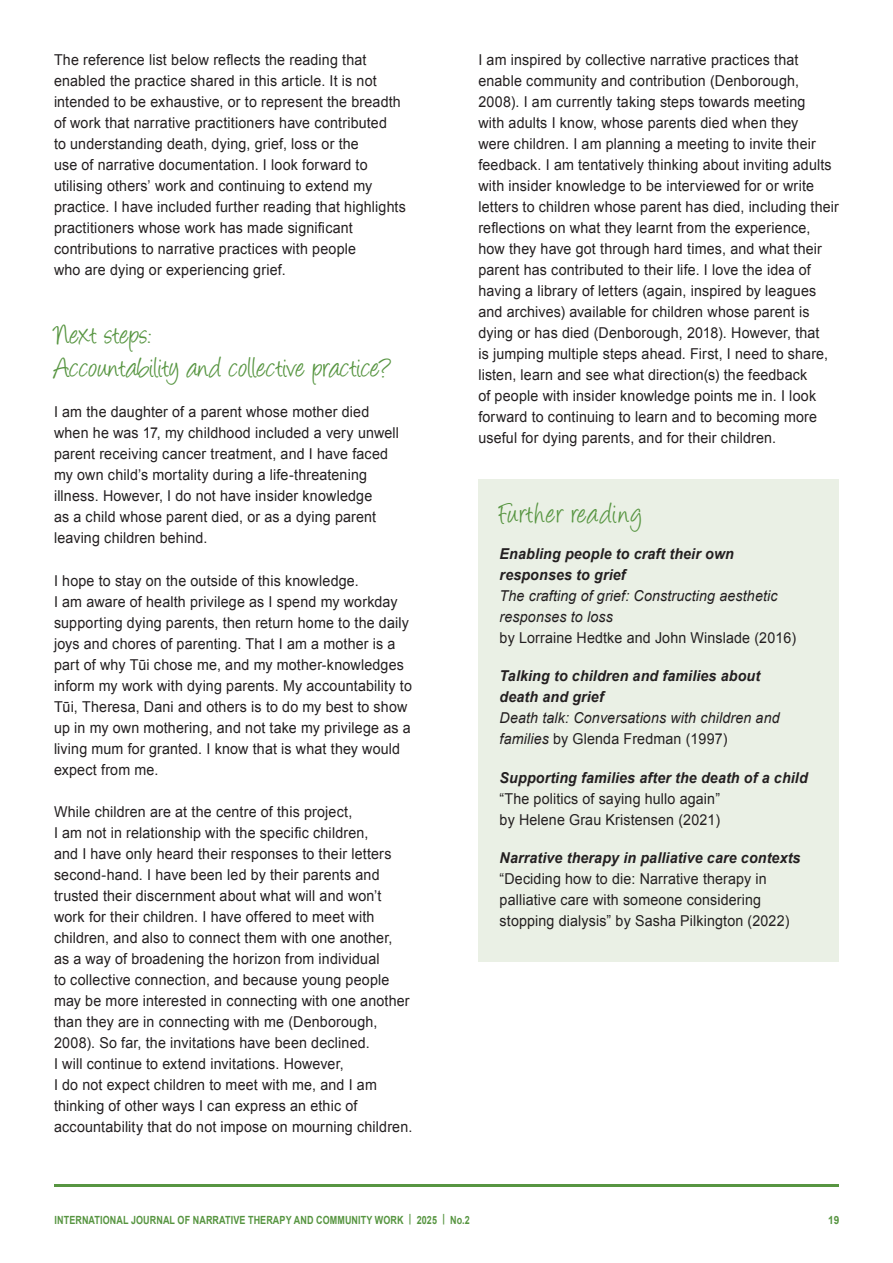
<style>
.page{position:relative;width:893px;height:1263px;background:#fff}
.page>*{position:absolute;margin:0;border:0;box-sizing:border-box;transform-origin:0 0}
.Heading_1{font:33px/33px "Angelina";color:#579541;scale:.9 1}
.Heading_1-2{font:33px "Angelina";letter-spacing:.055em;color:#579541;scale:.9 1}
.Paragraph{font:15px/21px "Arial";letter-spacing:.015em;color:#231f20;scale:.95 1}
.Heading_2{font:15px/21px "Arial";letter-spacing:.01em;color:#231f20;scale:.95 1}
.Paragraph-2{font:italic 15px/21px "Arial";letter-spacing:.01em;color:#231f20;scale:.95 1}
.Heading_2-2{font:italic 700 15px/21px "Arial";letter-spacing:.01em;color:#231f20;scale:.95 1}
.t1{font:700 11.25px "Arial";letter-spacing:.01em;color:#579541;scale:.8 1}
.t2{font:700 11.25px "Arial";letter-spacing:.01em;color:#579541;scale:.9 1}
.s1{font-weight:700}
.s2{font-style:normal}
.s3{font-weight:400}
.s4{font-weight:400;font-style:normal}
.s5{font-weight:700;font-style:italic}
</style>
<div class="page">
<hr style="left:54px;top:1184px;width:785px;height:2px;background:#579541">
<div style="left:478px;top:479px;width:361px;height:482px;background:#eaf0e5"></div>
<p class="Paragraph" style="left:54px;top:49px;width:372px">The reference list below reflects the reading that enabled the practice shared in this article. It is not intended to be exhaustive, or to represent the breadth of work that narrative practitioners have contributed<br>to understanding death, dying, grief, loss or the<br>use of narrative documentation. I look forward to utilising others’ work and continuing to extend my practice. I have included further reading that highlights practitioners whose work has made significant contributions to narrative practices with people<br>who are dying or experiencing grief.</p>
<p class="Heading_1" style="left:54px;top:321px;width:376px">Next steps:<br>Accountability and collective practice?</p>
<p class="Paragraph" style="left:54px;top:402px;width:365px">I am the daughter of a parent whose mother died when he was 17, my childhood included a very unwell parent receiving cancer treatment, and I have faced my own child’s mortality during a life-threatening illness. However, I do not have insider knowledge<br>as a child whose parent died, or as a dying parent leaving children behind.</p>
<p class="Paragraph" style="left:54px;top:570px;width:378px">I hope to stay on the outside of this knowledge.<br>I am aware of health privilege as I spend my workday supporting dying parents, then return home to the daily joys and chores of parenting. That I am a mother is a part of why Tūi chose me, and my mother-knowledges inform my work with dying parents. My accountability to Tūi, Theresa, Dani and others is to do my best to show up in my own mothering, and not take my privilege as a living mum for granted. I know that is what they would expect from me.</p>
<p class="Paragraph" style="left:54px;top:801px;width:379px">While children are at the centre of this project,<br>I am not in relationship with the specific children,<br>and I have only heard their responses to their letters second-hand. I have been led by their parents and trusted their discernment about what will and won’t work for their children. I have offered to meet with children, and also to connect them with one another,<br>as a way of broadening the horizon from individual<br>to collective connection, and because young people may be more interested in connecting with one another than they are in connecting with me (Denborough, 2008). So far, the invitations have been declined.<br>I will continue to extend invitations. However,<br>I do not expect children to meet with me, and I am thinking of other ways I can express an ethic of accountability that do not impose on mourning children.</p>
<p class="Paragraph" style="left:478px;top:49px;width:381px">I am inspired by collective narrative practices that enable community and contribution (Denborough, 2008). I am currently taking steps towards meeting<br>with adults I know, whose parents died when they<br>were children. I am planning a meeting to invite their feedback. I am tentatively thinking about inviting adults with insider knowledge to be interviewed for or write letters to children whose parent has died, including their reflections on what they learnt from the experience, how they have got through hard times, and what their parent has contributed to their life. I love the idea of having a library of letters (again, inspired by leagues and archives) available for children whose parent is dying or has died (Denborough, 2018). However, that<br>is jumping multiple steps ahead. First, I need to share, listen, learn and see what direction(s) the feedback<br>of people with insider knowledge points me in. I look forward to continuing to learn and to becoming more useful for dying parents, and for their children.</p>
<p class="Heading_1-2" style="left:500px;top:500px;width:160px">Further reading</p>
<p class="Paragraph-2" style="left:500px;top:544px;width:314px"><span class="s1">Enabling people to craft their own responses to grief<br></span>The crafting of grief: Constructing aesthetic responses to loss<br><span class="s2">by Lorraine Hedtke and John Winslade (2016)</span></p>
<p class="Heading_2-2" style="left:500px;top:666px;width:296px">Talking to children and families about death and grief<br><span class="s3">Death talk: Conversations with children and families</span> <span class="s4">by Glenda Fredman (1997)</span></p>
<p class="Heading_2" style="left:500px;top:767px;width:326px"><span class="s5">Supporting families after the death of a child </span>“The politics of saying hullo again”<br>by Helene Grau Kristensen (2021)</p>
<p class="Heading_2" style="left:500px;top:847px;width:318px"><span class="s5">Narrative therapy in palliative care contexts </span>“Deciding how to die: Narrative therapy in palliative care with someone considering stopping dialysis” by Sasha Pilkington (2022)</p>
<p class="t1" style="left:55px;top:1212px;width:521px">INTERNATIONAL JOURNAL OF NARRATIVE THERAPY AND COMMUNITY WORK | 2025 | No.2</p>
<p class="t2" style="left:828px;top:1212px;width:14px">19</p>
</div>
